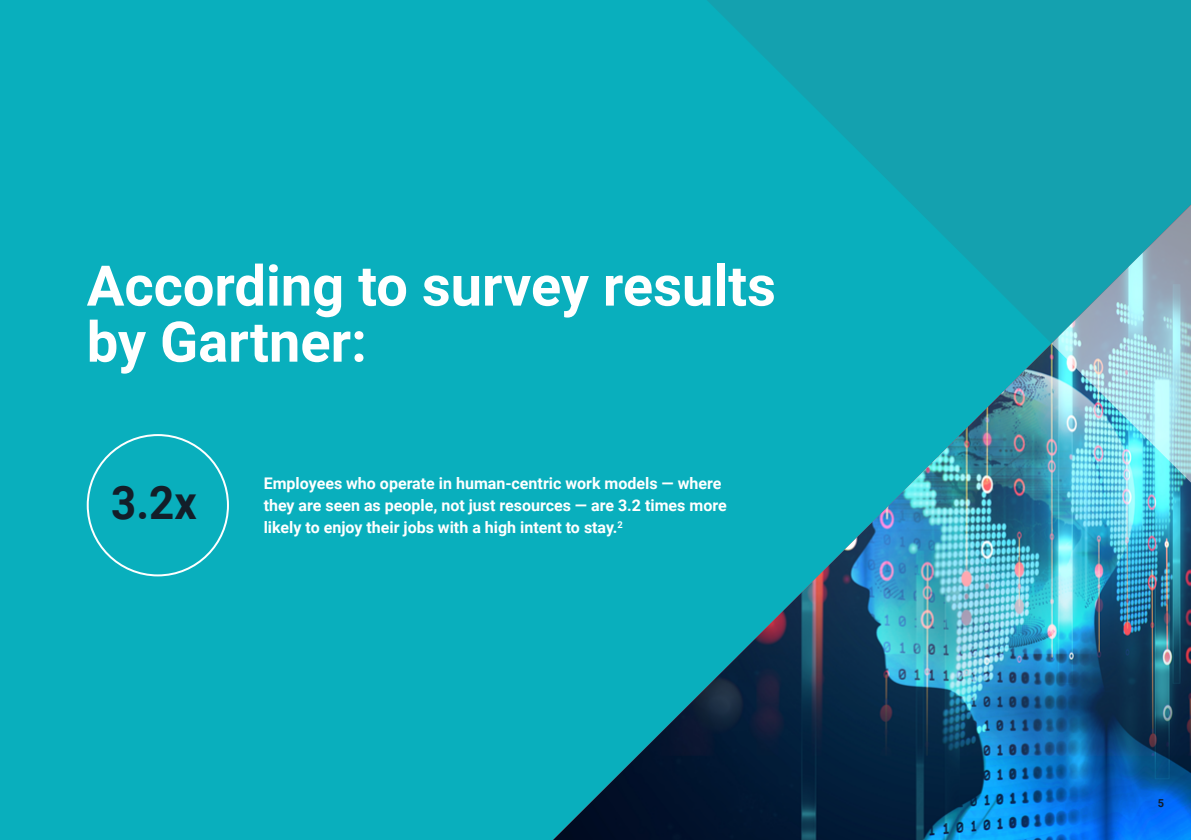
<style>
.page{position:relative;width:1191px;height:840px;background:#fff}
.page>*{position:absolute;margin:0;border:0;box-sizing:border-box;transform-origin:0 0}
.t1{font:700 56px/56px "Roboto";color:#fff}
.t2{font:700 46.2px "Roboto";color:#131e29;scale:.95 1}
.t3{font:700 16px/22px "Roboto";color:#fff}
.t4{font:700 11px "Roboto";color:#131e29}
</style>
<div class="page">
<div style="left:0;top:0;width:1191px;height:839px;background:#09afbd"></div>
<svg style="left:707px;top:0;width:484px;height:205px;fill:#14a1af"></svg>
<img style="left:554px;top:205px;width:637px;height:634px">
<svg style="left:1051px;top:194px;width:140px;height:299px"></svg>
<h1 class="t1" style="left:87px;top:255px;width:690px">According to survey results by Gartner:</h1>
<h2 class="t2" style="left:111px;top:470px;width:92px">3.2x</h2>
<p class="t3" style="left:264px;top:471px;width:464px">Employees who operate in human-centric work models — where they are seen as people, not just resources — are 3.2 times more likely to enjoy their jobs with a high intent to stay.<sup>2</sup></p>
<p class="t4" style="left:1158px;top:795px;width:8px">5</p>
</div>
